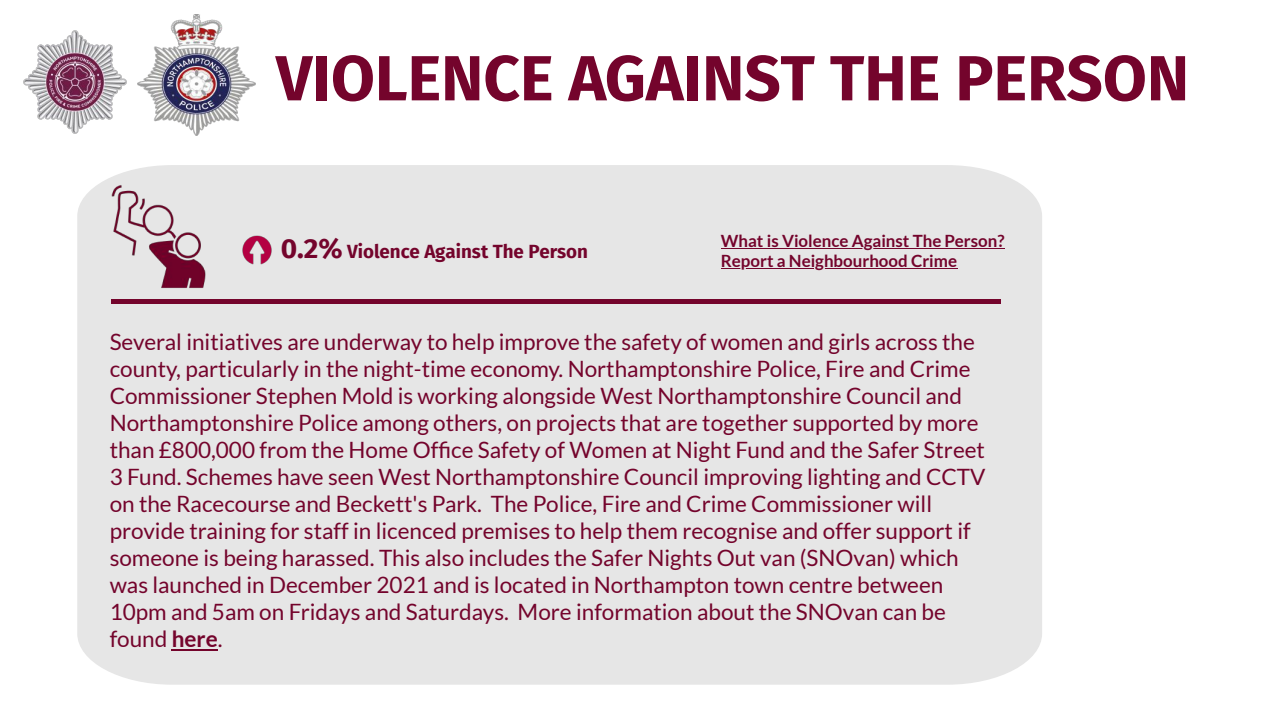
<style>
.page{position:relative;width:1281px;height:720px;background:#fff}
.page>*{position:absolute;margin:0;border:0;box-sizing:border-box;transform-origin:0 0}
.t1{font:700 63.75px "Fira Sans";color:#74042c}
.t2{font:22.5px/27px "Lato";color:#74042c}
.t3{font:700 18.75px "Fira Sans";color:#74042c}
.t4{font:700 16.88px/20.6px "Lato";color:#74042c}
.s1{font-size:28.12px}
.s2{font-weight:700}
</style>
<div class="page">
<div style="left:77px;top:165px;width:964px;height:520px;background:#e6e6e6"></div>
<img style="left:138px;top:14px;width:117px;height:121px">
<hr style="left:111px;top:299px;width:174px;height:4px;background:#74042c">
<hr style="left:285px;top:299px;width:174px;height:4px;background:#74042c">
<hr style="left:459px;top:299px;width:174px;height:4px;background:#74042c">
<hr style="left:633px;top:299px;width:174px;height:4px;background:#74042c">
<hr style="left:807px;top:299px;width:173px;height:4px;background:#74042c">
<hr style="left:980px;top:299px;width:20px;height:4px;background:#74042c">
<hr style="left:172px;top:649px;width:46px;height:2px;background:#74042c">
<img style="left:23px;top:30px;width:115px;height:104px">
<hr style="left:720px;top:248px;width:284px;height:1px;background:#74042c">
<hr style="left:720px;top:268px;width:236px;height:1px;background:#74042c">
<img style="left:241px;top:227px;width:40px;height:47px">
<img style="left:77px;top:165px;width:164px;height:155px">
<h1 class="t1" style="left:276px;top:24px;width:914px">VIOLENCE AGAINST THE PERSON</h1>
<p class="t3" style="left:281px;top:236px;width:309px"><span class="s1">0.2%</span> Violence Against The Person</p>
<p class="t4" style="left:720px;top:230px;width:285px">What is Violence Against The Person?<br>Report a Neighbourhood Crime</p>
<p class="t2" style="left:110px;top:328px;width:877px">Several initiatives are underway to help improve the safety of women and girls across the county, particularly in the night-time economy. Northamptonshire Police, Fire and Crime Commissioner Stephen Mold is working alongside West Northamptonshire Council and Northamptonshire Police among others, on projects that are together supported by more than £800,000 from the Home Office Safety of Women at Night Fund and the Safer Street 3 Fund. Schemes have seen West Northamptonshire Council improving lighting and CCTV on the Racecourse and Beckett's Park. The Police, Fire and Crime Commissioner will provide training for staff in licenced premises to help them recognise and offer support if someone is being harassed. This also includes the Safer Nights Out van (SNOvan) which was launched in December 2021 and is located in Northampton town centre between 10pm and 5am on Fridays and Saturdays. More information about the SNOvan can be found <span class="s2">here</span>.</p>
</div>
